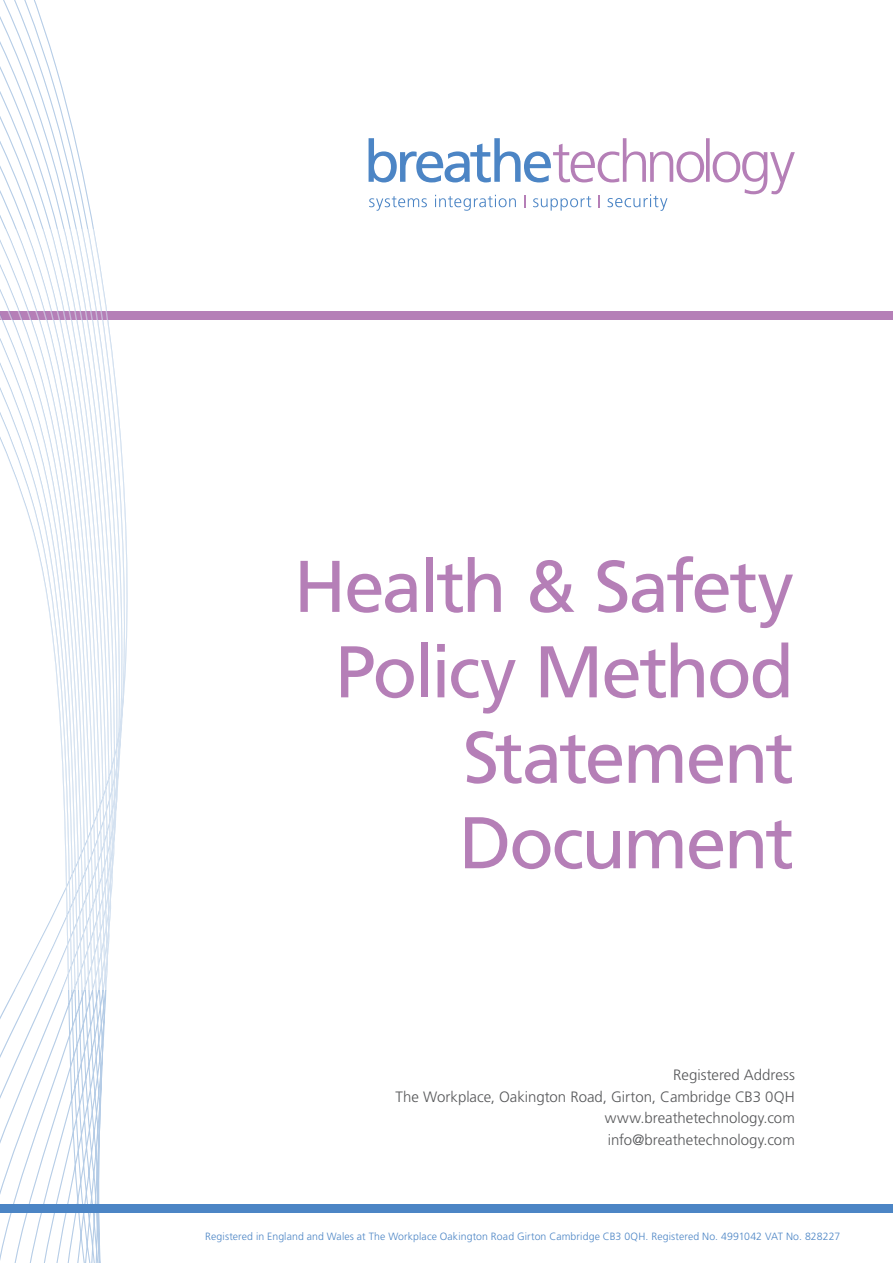
<style>
.page{position:relative;width:893px;height:1263px;background:#fff}
.page>*{position:absolute;margin:0;border:0;box-sizing:border-box;transform-origin:0 0}
.t1{font:73.05px/85.5px "Frutiger LT Std";letter-spacing:-.035em;color:#b57fb7;text-align:right}
.t2{font:300 15px/21.5px "Frutiger LT Std";color:#57585a;text-align:right}
.t3{font:300 10.5px "Frutiger LT Std";letter-spacing:.01em;color:#4c85c5}
</style>
<div class="page">
<div style="left:0;top:311px;width:893px;height:8px;background:#b57fb7"></div>
<div style="left:0;top:1205px;width:893px;height:8px;background:#4c85c5"></div>
<svg style="left:0;top:0;width:265px;height:1263px"></svg>
<svg style="left:0;top:230px;width:265px;height:759px"></svg>
<svg style="left:369px;top:138px;width:426px;height:73px"></svg>
<div style="left:118px;top:1069px;width:677px;height:116px;background:#fff"></div>
<h1 class="t1" style="left:294px;top:544px;width:502px">Health &amp; Safety<br>Policy Method<br>Statement<br>Document</h1>
<p class="t2" style="left:396px;top:1064px;width:401px">Registered Address<br>The Workplace, Oakington Road, Girton, Cambridge CB3 0QH www.breathetechnology.com<br>info@breathetechnology.com</p>
<p class="t3" style="left:205px;top:1231px;width:636px">Registered in England and Wales at The Workplace Oakington Road Girton Cambridge CB3 0QH. Registered No. 4991042 VAT No. 828227</p>
</div>
